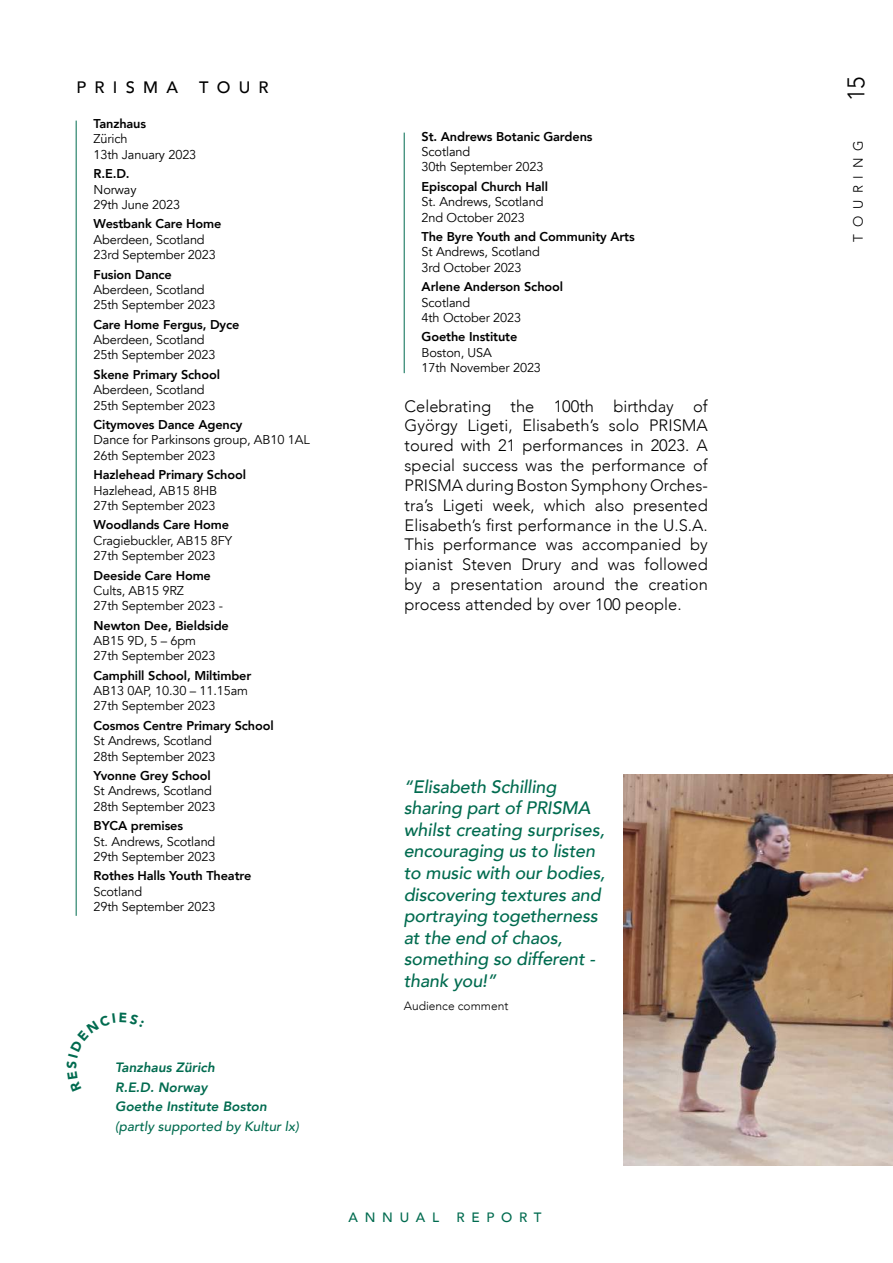
<style>
.page{position:relative;width:893px;height:1263px;background:#fff}
.page>*{position:absolute;margin:0;border:0;box-sizing:border-box;transform-origin:0 0}
.t1{font:300 24px "Avenir";color:#000}
.t2{font:italic 500 18px/21.6px "Avenir";letter-spacing:-.01em;color:#006b4f}
.t3{font:300 16.5px/19.8px "Avenir";color:#000;text-align:justify}
.t4{font:500 16.5px "Avenir";letter-spacing:.5em;color:#000}
.t5{font:italic 800 13.5px/19.5px "Avenir";color:#006b4f}
.t6{font:italic 500 13.5px "Avenir";color:#006b4f}
.t7{font:500 13.5px "Avenir";letter-spacing:.5em;color:#006b4f}
.t8{font:300 13.5px "Avenir";letter-spacing:.5em;color:#000}
.t9{font:12.75px/15.3px "Avenir";letter-spacing:-.01em;color:#000}
.t10{font:800 12.75px "Avenir";letter-spacing:-.01em;color:#000}
.t11{font:300 12px "Avenir";color:#000}
</style>
<div class="page">
<hr style="left:76px;top:121px;width:1px;height:795px;background:#006b4f">
<hr style="left:404px;top:133px;width:1px;height:240px;background:#006b4f">
<img style="left:623px;top:775px;width:270px;height:390px">
<p class="t4" style="left:77px;top:73px;width:103px">PRISMA</p>
<p class="t4" style="left:199px;top:73px;width:71px">TOUR</p>
<p class="t10" style="left:94px;top:114px;width:54px">Tanzhaus</p>
<p class="t9" style="left:94px;top:132px;width:104px">Zürich<br>13th January 2023</p>
<p class="t10" style="left:94px;top:164px;width:38px">R.E.D.</p>
<p class="t9" style="left:94px;top:182px;width:88px">Norway<br>29th June 2023</p>
<p class="t10" style="left:94px;top:214px;width:129px">Westbank Care Home</p>
<p class="t9" style="left:94px;top:232px;width:124px">Aberdeen, Scotland<br>23rd September 2023</p>
<p class="t10" style="left:94px;top:264px;width:80px">Fusion Dance</p>
<p class="t9" style="left:94px;top:282px;width:123px">Aberdeen, Scotland<br>25th September 2023</p>
<p class="t10" style="left:94px;top:314px;width:147px">Care Home Fergus, Dyce</p>
<p class="t9" style="left:94px;top:332px;width:123px">Aberdeen, Scotland<br>25th September 2023</p>
<p class="t10" style="left:94px;top:365px;width:128px">Skene Primary School</p>
<p class="t9" style="left:94px;top:382px;width:123px">Aberdeen, Scotland<br>25th September 2023</p>
<p class="t10" style="left:94px;top:415px;width:150px">Citymoves Dance Agency</p>
<p class="t9" style="left:94px;top:433px;width:218px">Dance for Parkinsons group, AB10 1AL<br>26th September 2023</p>
<p class="t10" style="left:94px;top:465px;width:154px">Hazlehead Primary School</p>
<p class="t9" style="left:94px;top:483px;width:125px">Hazlehead, AB15 8HB<br>27th September 2023</p>
<p class="t10" style="left:94px;top:515px;width:137px">Woodlands Care Home</p>
<p class="t9" style="left:94px;top:533px;width:140px">Cragiebuckler, AB15 8FY<br>27th September 2023</p>
<p class="t10" style="left:94px;top:565px;width:119px">Deeside Care Home</p>
<p class="t9" style="left:94px;top:583px;width:131px">Cults, AB15 9RZ<br>27th September 2023 -</p>
<p class="t10" style="left:94px;top:615px;width:137px">Newton Dee, Bieldside</p>
<p class="t9" style="left:94px;top:633px;width:123px">AB15 9D, 5 – 6pm<br>27th September 2023</p>
<p class="t10" style="left:94px;top:665px;width:159px">Camphill School, Miltimber</p>
<p class="t9" style="left:94px;top:683px;width:156px">AB13 0AP, 10.30 – 11.15am<br>27th September 2023</p>
<p class="t10" style="left:94px;top:716px;width:182px">Cosmos Centre Primary School</p>
<p class="t9" style="left:94px;top:733px;width:123px">St Andrews, Scotland<br>28th September 2023</p>
<p class="t10" style="left:94px;top:766px;width:119px">Yvonne Grey School</p>
<p class="t9" style="left:94px;top:784px;width:123px">St Andrews, Scotland<br>28th September 2023</p>
<p class="t10" style="left:94px;top:816px;width:91px">BYCA premises</p>
<p class="t9" style="left:94px;top:834px;width:123px">St. Andrews, Scotland<br>29th September 2023</p>
<p class="t10" style="left:94px;top:866px;width:159px">Rothes Halls Youth Theatre</p>
<p class="t9" style="left:94px;top:884px;width:123px">Scotland<br>29th September 2023</p>
<p class="t5" style="left:115px;top:1058px;width:153px">Tanzhaus Zürich<br>R.E.D. Norway<br>Goethe Institute Boston</p>
<p class="t6" style="left:115px;top:1118px;width:185px">(partly supported by Kultur lx)</p>
<p class="t10" style="left:422px;top:126px;width:172px">St. Andrews Botanic Gardens</p>
<p class="t9" style="left:422px;top:144px;width:123px">Scotland<br>30th September 2023</p>
<p class="t10" style="left:422px;top:177px;width:128px">Episcopal Church Hall</p>
<p class="t9" style="left:422px;top:194px;width:123px">St. Andrews, Scotland<br>2nd October 2023</p>
<p class="t10" style="left:422px;top:227px;width:215px">The Byre Youth and Community Arts</p>
<p class="t9" style="left:422px;top:245px;width:120px">St Andrews, Scotland<br>3rd October 2023</p>
<p class="t10" style="left:422px;top:277px;width:143px">Arlene Anderson School</p>
<p class="t9" style="left:422px;top:295px;width:101px">Scotland<br>4th October 2023</p>
<p class="t10" style="left:422px;top:327px;width:97px">Goethe Institute</p>
<p class="t9" style="left:422px;top:345px;width:121px">Boston, USA<br>17th November 2023</p>
<p class="t3" style="left:405px;top:396px;width:305px">Celebrating the 100th birthday of György Ligeti, Elisabeth’s solo PRISMA toured with 21 performances in 2023. A special success was the performance of PRISMA during Boston Symphony Orches&shy;tra’s Ligeti week, which also presented Elisabeth’s first performance in the U.S.A.<br>This performance was accompanied by pianist Steven Drury and was followed by a presentation around the creation process attended by over 100 people.</p>
<h2 class="t2" style="left:404px;top:776px;width:203px">“Elisabeth Schilling sharing part of PRISMA whilst creating surprises, encouraging us to listen to music with our bodies, discovering textures and portraying togetherness at the end of chaos, something so different - thank you!”</h2>
<p class="t11" style="left:404px;top:999px;width:106px">Audience comment</p>
<p class="t7" style="left:348px;top:1205px;width:92px">ANNUAL</p>
<p class="t7" style="left:456px;top:1205px;width:87px">REPORT</p>
<h1 class="t1" style="left:842px;top:101px;width:26px;rotate:-90deg">15</h1>
<p class="t8" style="left:850px;top:242px;width:103px;rotate:-90deg">TOURING</p>
</div>
